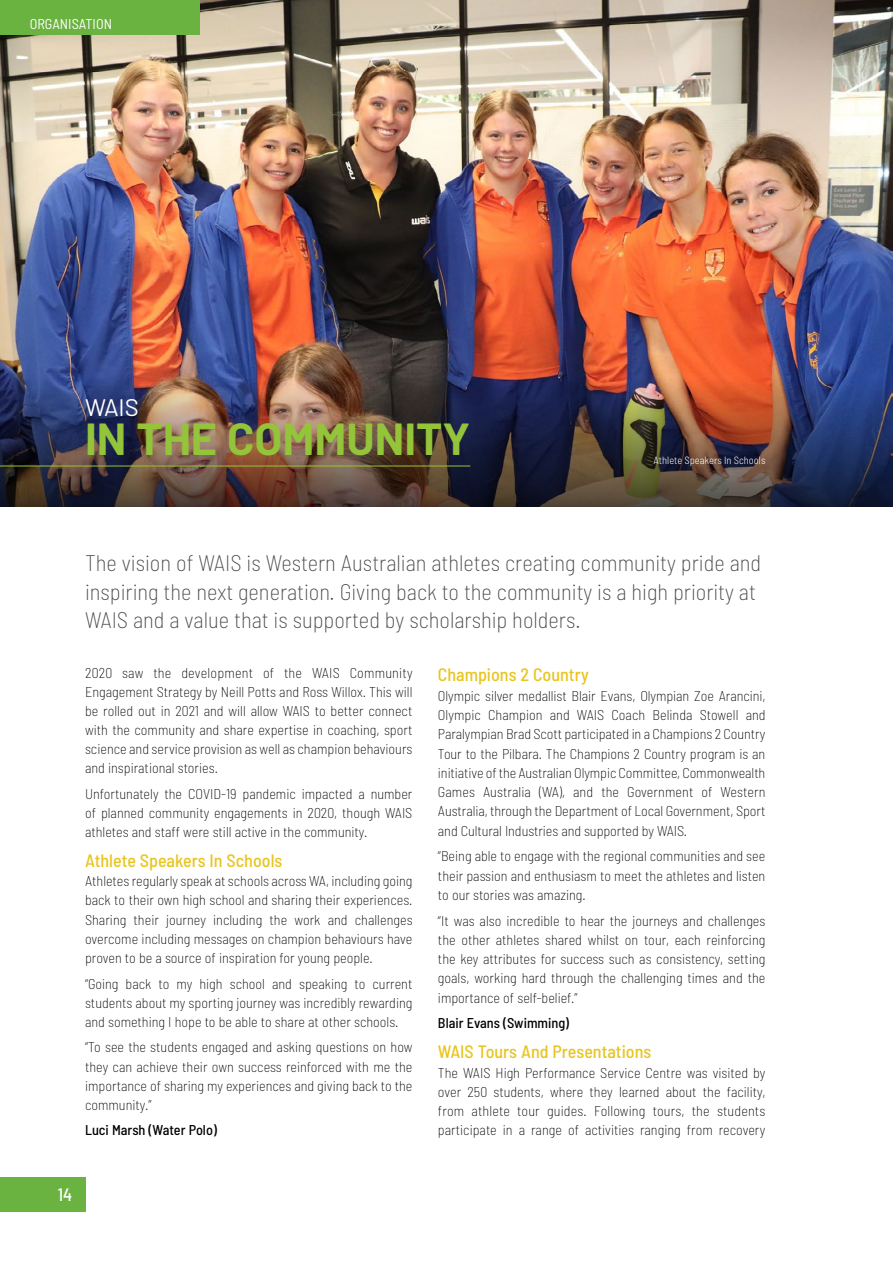
<style>
.page{position:relative;width:893px;height:1263px;background:#fff}
.page>*{position:absolute;margin:0;border:0;box-sizing:border-box;transform-origin:0 0}
.t1{font:700 45px "Barlow";color:#94c43a}
.t2{font:24px "Barlow";color:#fff}
.t3{font:200 semi-condensed 22.5px/28.5px "Barlow";color:#464645}
.t4{font:500 semi-condensed 18px "Barlow";color:#e8c51e}
.t5{font:500 semi-condensed 18px "Barlow";color:#fff}
.t6{font:200 semi-condensed 14.25px/19.2px "Barlow";color:#000;text-align:justify}
.t7{font:500 semi-condensed 14.25px "Barlow";color:#000}
.t8{font:semi-condensed 14.25px "Barlow";color:#fff}
.t9{font:300 semi-condensed 10.5px "Barlow";color:#fff}
</style>
<div class="page">
<img style="left:0;top:0;width:893px;height:378px">
<img style="left:0;top:378px;width:893px;height:128px">
<hr style="left:0;top:466px;width:470px;height:1px;background:#94c43a">
<div style="left:0;top:0;width:200px;height:34px;background:#6bb340"></div>
<div style="left:0;top:1178px;width:85px;height:34px;background:#6bb340"></div>
<p class="t8" style="left:30px;top:15px;width:84px">ORGANISATION</p>
<h2 class="t2" style="left:85px;top:392px;width:55px">WAIS</h2>
<h1 class="t1" style="left:85px;top:411px;width:387px">IN THE COMMUNITY</h1>
<p class="t9" style="left:654px;top:453px;width:113px">Athlete Speakers In Schools</p>
<h3 class="t3" style="left:85px;top:548px;width:678px">The vision of WAIS is Western Australian athletes creating community pride and inspiring the next generation. Giving back to the community is a high priority at<br>WAIS and a value that is supported by scholarship holders.</h3>
<p class="t6" style="left:85px;top:662px;width:329px">2020 saw the development of the WAIS Community Engagement Strategy by Neill Potts and Ross Willox. This will be rolled out in 2021 and will allow WAIS to better connect with the community and share expertise in coaching, sport science and service provision as well as champion behaviours and inspirational stories.</p>
<p class="t6" style="left:85px;top:784px;width:329px">Unfortunately the COVID-19 pandemic impacted a number of planned community engagements in 2020, though WAIS athletes and staff were still active in the community.</p>
<p class="t4" style="left:85px;top:849px;width:199px">Athlete Speakers In Schools</p>
<p class="t6" style="left:85px;top:871px;width:329px">Athletes regularly speak at schools across WA, including going back to their own high school and sharing their experiences.<br>Sharing their journey including the work and challenges overcome including messages on champion behaviours have proven to be a source of inspiration for young people.</p>
<p class="t6" style="left:85px;top:973px;width:329px">“Going back to my high school and speaking to current students about my sporting journey was incredibly rewarding and something I hope to be able to share at other schools.</p>
<p class="t6" style="left:85px;top:1037px;width:329px">“To see the students engaged and asking questions on how they can achieve their own success reinforced with me the importance of sharing my experiences and giving back to the community.”</p>
<p class="t7" style="left:85px;top:1121px;width:133px">Luci Marsh (Water Polo)</p>
<p class="t5" style="left:58px;top:1183px;width:16px">14</p>
<p class="t4" style="left:438px;top:664px;width:152px">Champions 2 Country</p>
<p class="t6" style="left:438px;top:685px;width:329px">Olympic silver medallist Blair Evans, Olympian Zoe Arancini, Olympic Champion and WAIS Coach Belinda Stowell and Paralympian Brad Scott participated in a Champions 2 Country Tour to the Pilbara. The Champions 2 Country program is an initiative of the Australian Olympic Committee, Commonwealth Games Australia (WA), and the Government of Western Australia, through the Department of Local Government, Sport and Cultural Industries and supported by WAIS.</p>
<p class="t6" style="left:438px;top:846px;width:329px">“Being able to engage with the regional communities and see their passion and enthusiasm to meet the athletes and listen to our stories was amazing.</p>
<p class="t6" style="left:438px;top:910px;width:329px">“It was also incredible to hear the journeys and challenges the other athletes shared whilst on tour, each reinforcing the key attributes for success such as consistency, setting goals, working hard through the challenging times and the importance of self-belief.”</p>
<p class="t7" style="left:438px;top:1014px;width:133px">Blair Evans (Swimming)</p>
<p class="t4" style="left:438px;top:1040px;width:215px">WAIS Tours And Presentations</p>
<p class="t6" style="left:438px;top:1062px;width:329px">The WAIS High Performance Service Centre was visited by over 250 students, where they learned about the facility, from athlete tour guides. Following tours, the students participate in a range of activities ranging from recovery</p>
</div>
